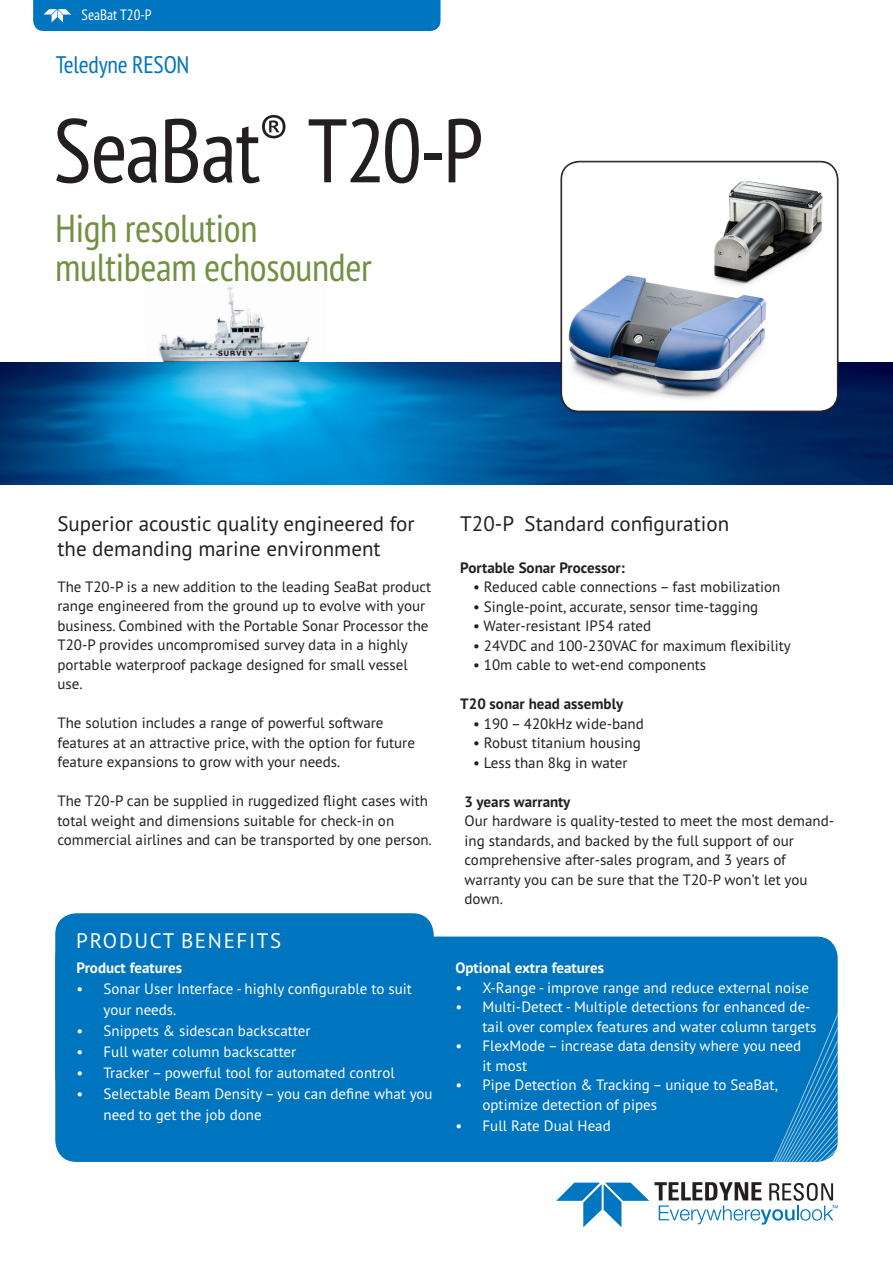
<style>
.page{position:relative;width:893px;height:1263px;background:#fff}
.page>*{position:absolute;margin:0;border:0;box-sizing:border-box;transform-origin:0 0}
.t1{font:condensed 90px "PT Sans Pro";letter-spacing:-.02em;color:#231f20}
.t2{font:condensed 39px "PT Sans Pro";letter-spacing:-.01em;color:#719041}
.t3{font:condensed 24px "PT Sans Pro";letter-spacing:-.01em;color:#0075bf}
.t4{font:21px "PT Sans Pro";color:#231f20}
.t5{font:21px "PT Sans Pro";letter-spacing:.08em;color:#fff}
.t6{font:15px/19.5px "PT Sans Pro";color:#231f20}
.t7{font:15px/19.5px "PT Sans Pro";color:#fff}
.t8{font:700 15px "PT Sans Pro";color:#231f20}
.t9{font:700 15px "PT Sans Pro";color:#fff}
.tab_type{font:condensed 15px "PT Sans Pro";color:#fff}
</style>
<div class="page">
<img style="left:144px;top:286px;width:181px;height:77px">
<img style="left:0;top:363px;width:893px;height:122px">
<div style="left:33px;top:0;width:408px;height:31px;background:#0075bf"></div>
<div style="left:55px;top:913px;width:379px;height:185px;background:#0075bf;border-radius:21px"></div>
<svg style="left:55px;top:936px;width:777px;height:6px"></svg>
<div style="left:55px;top:942px;width:783px;height:15px;background:#0075bf"></div>
<div style="left:55px;top:957px;width:783px;height:15px;background:#0075bf"></div>
<div style="left:55px;top:972px;width:783px;height:15px;background:#0075bf"></div>
<div style="left:55px;top:987px;width:783px;height:15px;background:#0075bf"></div>
<div style="left:55px;top:1002px;width:783px;height:14px;background:#0075bf"></div>
<div style="left:55px;top:1016px;width:783px;height:7px;background:#0075bf"></div>
<div style="left:55px;top:1023px;width:783px;height:139px;background:#0075bf"></div>
<svg style="left:556px;top:1182px;width:282px;height:45px"></svg>
<img style="left:561px;top:162px;width:277px;height:249px">
<div style="left:562px;top:162px;width:275px;height:249px;border:1px solid #231f20;border-radius:18px"></div>
<p class="tab_type" style="left:82px;top:5px;width:71px">SeaBat T20-P</p>
<p class="t3" style="left:56px;top:49px;width:135px">Teledyne RESON</p>
<p class="t1" style="left:53px;top:92px;width:432px">SeaBat<sup>®</sup> T20-P</p>
<p class="t2" style="left:55px;top:203px;width:204px">High resolution</p>
<p class="t2" style="left:55px;top:242px;width:318px">multibeam echosounder</p>
<p class="t4" style="left:57px;top:510px;width:359px">Superior acoustic quality engineered for</p>
<p class="t4" style="left:57px;top:535px;width:325px">the demanding marine environment</p>
<p class="t6" style="left:57px;top:576px;width:375px">The T20-P is a new addition to the leading SeaBat product range engineered from the ground up to evolve with your business. Combined with the Portable Sonar Processor the T20-P provides uncompromised survey data in a highly portable waterproof package designed for small vessel use.</p>
<p class="t6" style="left:57px;top:713px;width:359px">The solution includes a range of powerful software features at an attractive price, with the option for future feature expansions to grow with your needs.</p>
<p class="t6" style="left:57px;top:791px;width:376px">The T20-P can be supplied in ruggedized flight cases with total weight and dimensions suitable for check-in on commercial airlines and can be transported by one person.</p>
<p class="t5" style="left:76px;top:927px;width:207px">PRODUCT BENEFITS</p>
<p class="t9" style="left:77px;top:958px;width:107px">Product features</p>
<p class="t7" style="left:104px;top:978px;width:310px;line-height:21px;text-indent:-27px">• Sonar User Interface - highly configurable to suit your needs.</p>
<p class="t7" style="left:77px;top:1021px;width:236px">• Snippets &amp; sidescan backscatter</p>
<p class="t7" style="left:77px;top:1042px;width:221px">• Full water column backscatter</p>
<p class="t7" style="left:77px;top:1063px;width:320px">• Tracker – powerful tool for automated control</p>
<p class="t7" style="left:104px;top:1083px;width:331px;line-height:21px;text-indent:-27px">• Selectable Beam Density – you can define what you need to get the job done</p>
<p class="t4" style="left:460px;top:510px;width:270px">T20-P Standard configuration</p>
<p class="t8" style="left:460px;top:558px;width:166px">Portable Sonar Processor:</p>
<p class="t6" style="left:473px;top:577px;width:309px">• Reduced cable connections – fast mobilization</p>
<p class="t6" style="left:473px;top:596px;width:287px">• Single-point, accurate, sensor time-tagging</p>
<p class="t6" style="left:473px;top:616px;width:180px">• Water-resistant IP54 rated</p>
<p class="t6" style="left:473px;top:635px;width:319px">• 24VDC and 100-230VAC for maximum flexibility</p>
<p class="t6" style="left:473px;top:655px;width:235px">• 10m cable to wet-end components</p>
<p class="t8" style="left:460px;top:694px;width:164px">T20 sonar head assembly</p>
<p class="t6" style="left:473px;top:713px;width:172px">• 190 – 420kHz wide-band</p>
<p class="t6" style="left:473px;top:733px;width:169px">• Robust titanium housing</p>
<p class="t6" style="left:473px;top:752px;width:156px">• Less than 8kg in water</p>
<p class="t8" style="left:465px;top:792px;width:107px">3 years warranty</p>
<p class="t6" style="left:465px;top:811px;width:371px">Our hardware is quality-tested to meet the most demand&shy;ing standards, and backed by the full support of our comprehensive after-sales program, and 3 years of warranty you can be sure that the T20-P won’t let you down.</p>
<p class="t9" style="left:455px;top:958px;width:150px">Optional extra features</p>
<p class="t7" style="left:455px;top:977px;width:355px">• X-Range - improve range and reduce external noise</p>
<p class="t7" style="left:482px;top:997px;width:335px;text-indent:-27px">• Multi-Detect - Multiple detections for enhanced de&shy;tail over complex features and water column targets</p>
<p class="t7" style="left:482px;top:1036px;width:320px;text-indent:-27px">• FlexMode – increase data density where you need it most</p>
<p class="t7" style="left:482px;top:1075px;width:297px;text-indent:-27px">• Pipe Detection &amp; Tracking – unique to SeaBat, optimize detection of pipes</p>
<p class="t7" style="left:455px;top:1115px;width:157px">• Full Rate Dual Head</p>
</div>
